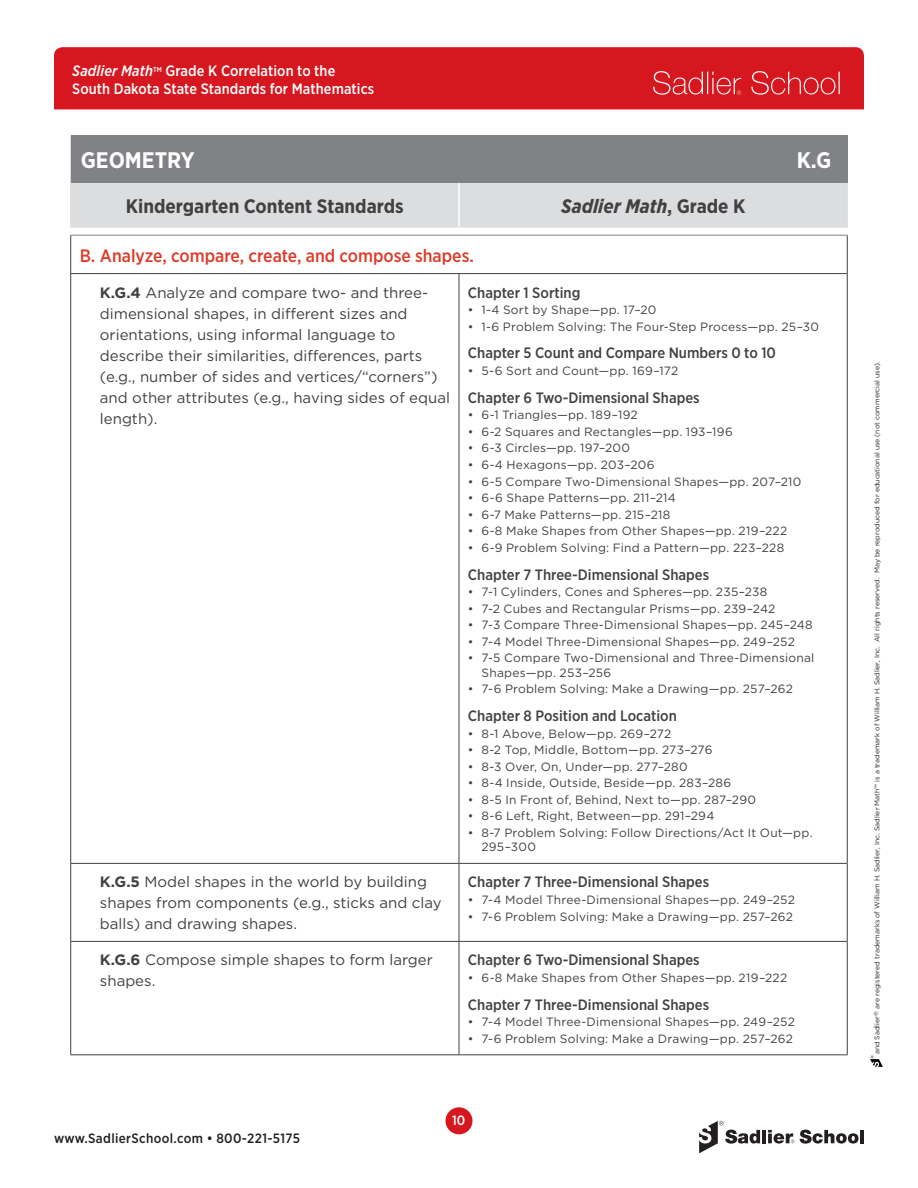
<style>
.page{position:relative;width:918px;height:1188px;background:#fff}
.page>*{position:absolute;margin:0;border:0;box-sizing:border-box;transform-origin:0 0}
.REAL_TITLES{font:700 22.5px "Gotham Narrow";color:#fff}
.Table_header{font:700 19.5px "Gotham Narrow";color:#414142}
.Table_header-2{font:italic 700 19.5px "Gotham Narrow";color:#414142}
.t1{font:500 18px "Gotham Narrow";color:#dc3c2b}
.Standards{font:15px/21px "Gotham";color:#414142}
.Chapter_Head{font:500 15px "Gotham Narrow";color:#414142}
.t2{font:500 15px/18px "Gotham Narrow";letter-spacing:.005em;color:#fff}
.t3{font:500 13.5px "Gotham Narrow";letter-spacing:.025em;color:#231f20}
.t4{font:500 13.5px "Gotham Narrow";color:#fff}
.t5{font:12px/14.4px "Gotham";letter-spacing:.02em;color:#414142}
.t6{font:6.9px "Gotham";color:#231f20}
.t7{font:4.8px "Gotham";color:#231f20}
.s1{font-style:italic}
.s2{font-style:normal}
.s3{font-weight:700}
</style>
<div class="page">
<div style="left:446px;top:1107px;width:27px;height:27px;background:#d7171f;border-radius:50%"></div>
<div style="left:54px;top:47px;width:810px;height:62px;background:#d7171f"></div>
<svg style="left:653px;top:71px;width:88px;height:24px;background:#dd3f45"></svg>
<svg style="left:751px;top:71px;width:89px;height:24px;background:#dc3940"></svg>
<svg style="left:871px;top:1059px;width:12px;height:7px"></svg>
<svg style="left:699px;top:1121px;width:61px;height:32px"></svg>
<hr style="left:762px;top:1130px;width:4px;height:13px;background:#231f20">
<svg style="left:800px;top:1130px;width:59px;height:14px"></svg>
<hr style="left:860px;top:1130px;width:4px;height:13px;background:#231f20">
<svg style="left:768px;top:1130px;width:26px;height:14px"></svg>
<div style="left:71px;top:136px;width:776px;height:47px;background:#808285"></div>
<div style="left:71px;top:183px;width:776px;height:43px;background:#dcdddf"></div>
<hr style="left:459px;top:273px;width:389px;height:1px;background:#414142">
<hr style="left:459px;top:274px;width:1px;height:589px;background:#414142">
<hr style="left:847px;top:274px;width:1px;height:589px;background:#414142">
<hr style="left:459px;top:863px;width:388px;height:1px;background:#414142">
<hr style="left:459px;top:864px;width:1px;height:77px;background:#414142">
<hr style="left:847px;top:863px;width:1px;height:78px;background:#414142">
<hr style="left:459px;top:942px;width:1px;height:112px;background:#414142">
<hr style="left:847px;top:941px;width:1px;height:113px;background:#414142">
<hr style="left:70px;top:274px;width:1px;height:589px;background:#414142">
<hr style="left:70px;top:273px;width:389px;height:1px;background:#414142">
<hr style="left:70px;top:863px;width:389px;height:1px;background:#414142">
<hr style="left:70px;top:235px;width:389px;height:1px;background:#808285">
<hr style="left:459px;top:235px;width:389px;height:1px;background:#808285">
<hr style="left:70px;top:236px;width:1px;height:37px;background:#414142">
<hr style="left:847px;top:236px;width:1px;height:37px;background:#414142">
<hr style="left:70px;top:864px;width:1px;height:77px;background:#414142">
<hr style="left:70px;top:942px;width:1px;height:112px;background:#414142">
<hr style="left:70px;top:183px;width:1px;height:43px;background:#dcdddf">
<hr style="left:847px;top:183px;width:1px;height:43px;background:#dcdddf">
<hr style="left:70px;top:226px;width:389px;height:2px;background:#dcdddf">
<hr style="left:459px;top:226px;width:389px;height:2px;background:#dcdddf">
<hr style="left:458px;top:183px;width:2px;height:43px;background:#fff">
<hr style="left:70px;top:941px;width:389px;height:1px;background:#414142">
<hr style="left:70px;top:1054px;width:389px;height:1px;background:#414142">
<hr style="left:459px;top:941px;width:388px;height:1px;background:#414142">
<hr style="left:459px;top:1054px;width:389px;height:1px;background:#414142">
<p class="t2" style="left:72px;top:62px;width:304px"><span class="s1">Sadlier Math</span><sup>TM</sup> Grade K Correlation to the<br>South Dakota State Standards for Mathematics</p>
<p class="REAL_TITLES" style="left:81px;top:146px;width:115px">GEOMETRY</p>
<p class="REAL_TITLES" style="left:797px;top:146px;width:36px">K.G</p>
<p class="Table_header" style="left:126px;top:193px;width:279px">Kindergarten Content Standards</p>
<p class="Table_header-2" style="left:561px;top:193px;width:186px">Sadlier Math<span class="s2">, Grade K</span></p>
<p class="t1" style="left:80px;top:244px;width:396px">B. Analyze, compare, create, and compose shapes.</p>
<p class="Standards" style="left:100px;top:281px;width:352px"><span class="s3">K.G.4</span> Analyze and compare two- and three&shy;dimensional shapes, in different sizes and orientations, using informal language to describe their similarities, differences, parts (e.g., number of sides and vertices/“corners”) and other attributes (e.g., having sides of equal length).</p>
<p class="Chapter_Head" style="left:468px;top:283px;width:114px">Chapter 1 Sorting</p>
<p class="t5" style="left:468px;top:302px;width:190px">• 1-4 Sort by Shape—pp. 17–20</p>
<p class="t5" style="left:468px;top:319px;width:353px">• 1-6 Problem Solving: The Four-Step Process—pp. 25–30</p>
<p class="Chapter_Head" style="left:468px;top:344px;width:309px">Chapter 5 Count and Compare Numbers 0 to 10</p>
<p class="t5" style="left:468px;top:363px;width:212px">• 5-6 Sort and Count—pp. 169–172</p>
<p class="Chapter_Head" style="left:468px;top:388px;width:233px">Chapter 6 Two-Dimensional Shapes</p>
<p class="t5" style="left:468px;top:408px;width:171px">• 6-1 Triangles—pp. 189–192</p>
<p class="t5" style="left:468px;top:424px;width:266px">• 6-2 Squares and Rectangles—pp. 193–196</p>
<p class="t5" style="left:468px;top:441px;width:164px">• 6-3 Circles—pp. 197–200</p>
<p class="t5" style="left:468px;top:457px;width:188px">• 6-4 Hexagons—pp. 203–206</p>
<p class="t5" style="left:468px;top:474px;width:335px">• 6-5 Compare Two-Dimensional Shapes—pp. 207–210</p>
<p class="t5" style="left:468px;top:490px;width:209px">• 6-6 Shape Patterns—pp. 211–214</p>
<p class="t5" style="left:468px;top:507px;width:204px">• 6-7 Make Patterns—pp. 215–218</p>
<p class="t5" style="left:468px;top:524px;width:321px">• 6-8 Make Shapes from Other Shapes—pp. 219–222</p>
<p class="t5" style="left:468px;top:540px;width:318px">• 6-9 Problem Solving: Find a Pattern—pp. 223–228</p>
<p class="Chapter_Head" style="left:468px;top:565px;width:243px">Chapter 7 Three-Dimensional Shapes</p>
<p class="t5" style="left:468px;top:584px;width:301px">• 7-1 Cylinders, Cones and Spheres—pp. 235–238</p>
<p class="t5" style="left:468px;top:601px;width:309px">• 7-2 Cubes and Rectangular Prisms—pp. 239–242</p>
<p class="t5" style="left:468px;top:618px;width:346px">• 7-3 Compare Three-Dimensional Shapes—pp. 245–248</p>
<p class="t5" style="left:468px;top:634px;width:328px">• 7-4 Model Three-Dimensional Shapes—pp. 249–252</p>
<p class="t5" style="left:481px;top:651px;width:334px;text-indent:-14px">• 7-5 Compare Two-Dimensional and Three-Dimensional<br>Shapes—pp. 253–256</p>
<p class="t5" style="left:468px;top:682px;width:326px">• 7-6 Problem Solving: Make a Drawing—pp. 257–262</p>
<p class="Chapter_Head" style="left:468px;top:706px;width:210px">Chapter 8 Position and Location</p>
<p class="t5" style="left:468px;top:726px;width:205px">• 8-1 Above, Below—pp. 269–272</p>
<p class="t5" style="left:468px;top:742px;width:246px">• 8-2 Top, Middle, Bottom—pp. 273–276</p>
<p class="t5" style="left:468px;top:759px;width:221px">• 8-3 Over, On, Under—pp. 277–280</p>
<p class="t5" style="left:468px;top:776px;width:265px">• 8-4 Inside, Outside, Beside—pp. 283–286</p>
<p class="t5" style="left:468px;top:792px;width:290px">• 8-5 In Front of, Behind, Next to—pp. 287–290</p>
<p class="t5" style="left:468px;top:809px;width:248px">• 8-6 Left, Right, Between—pp. 291–294</p>
<p class="t5" style="left:481px;top:825px;width:333px;text-indent:-14px">• 8-7 Problem Solving: Follow Directions/Act It Out—pp.<br>295–300</p>
<p class="Standards" style="left:100px;top:871px;width:343px"><span class="s3">K.G.5</span> Model shapes in the world by building shapes from components (e.g., sticks and clay balls) and drawing shapes.</p>
<p class="Chapter_Head" style="left:468px;top:873px;width:243px">Chapter 7 Three-Dimensional Shapes</p>
<p class="t5" style="left:468px;top:892px;width:328px">• 7-4 Model Three-Dimensional Shapes—pp. 249–252</p>
<p class="t5" style="left:468px;top:909px;width:326px">• 7-6 Problem Solving: Make a Drawing—pp. 257–262</p>
<p class="Standards" style="left:100px;top:949px;width:334px"><span class="s3">K.G.6</span> Compose simple shapes to form larger shapes.</p>
<p class="Chapter_Head" style="left:468px;top:951px;width:233px">Chapter 6 Two-Dimensional Shapes</p>
<p class="t5" style="left:468px;top:970px;width:321px">• 6-8 Make Shapes from Other Shapes—pp. 219–222</p>
<p class="Chapter_Head" style="left:468px;top:995px;width:243px">Chapter 7 Three-Dimensional Shapes</p>
<p class="t5" style="left:468px;top:1015px;width:328px">• 7-4 Model Three-Dimensional Shapes—pp. 249–252</p>
<p class="t5" style="left:468px;top:1031px;width:326px">• 7-6 Problem Solving: Make a Drawing—pp. 257–262</p>
<p class="t3" style="left:54px;top:1129px;width:248px">www.SadlierSchool.com • 800-221-5175</p>
<p class="t4" style="left:452px;top:1112px;width:15px">10</p>
<p class="t6" style="left:873px;top:1054px;width:694px;rotate:-90deg">and Sadlier<sup>®</sup> are registered trademarks of William H. Sadlier, Inc. Sadlier Math™ is a trademark of William H. Sadlier, Inc. All rights reserved. May be reproduced for educational use (not commercial use).</p>
<p class="t7" style="left:869px;top:1059px;width:6px;rotate:-90deg">®</p>
</div>
